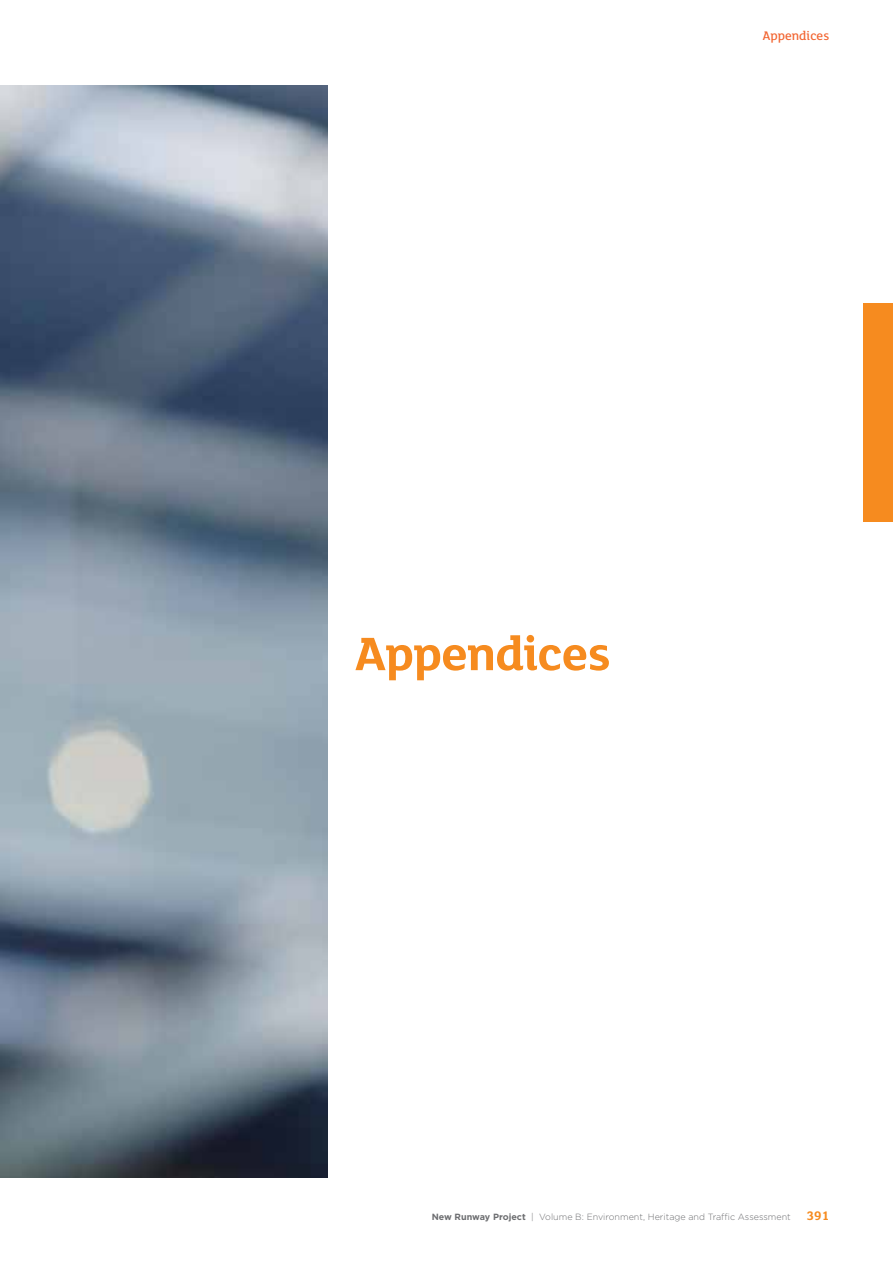
<style>
.page{position:relative;width:893px;height:1263px;background:#fff}
.page>*{position:absolute;margin:0;border:0;box-sizing:border-box;transform-origin:0 0}
.t1{font:700 51px "FS Lola";letter-spacing:-.015em;color:#f68b1f}
.t2{font:500 13.5px "FS Lola";color:#f26531}
.t3{font:300 9px "Gotham";color:#6d6e71}
.s1{font-weight:700}
.s2{font-family:"FS Lola";font-weight:700;font-size:13.5px;color:#f68b1f}
</style>
<div class="page">
<div style="left:863px;top:304px;width:30px;height:218px;background:#f68b1f"></div>
<img style="left:0;top:85px;width:327px;height:1093px">
<h2 class="t2" style="left:762px;top:27px;width:68px">Appendices</h2>
<h1 class="t1" style="left:354px;top:618px;width:258px">Appendices</h1>
<p class="t3" style="left:432px;top:1212px;width:399px"><span class="s1">New Runway Project</span> | Volume B: Environment, Heritage and Traffic Assessment <span class="s2">391</span></p>
</div>
